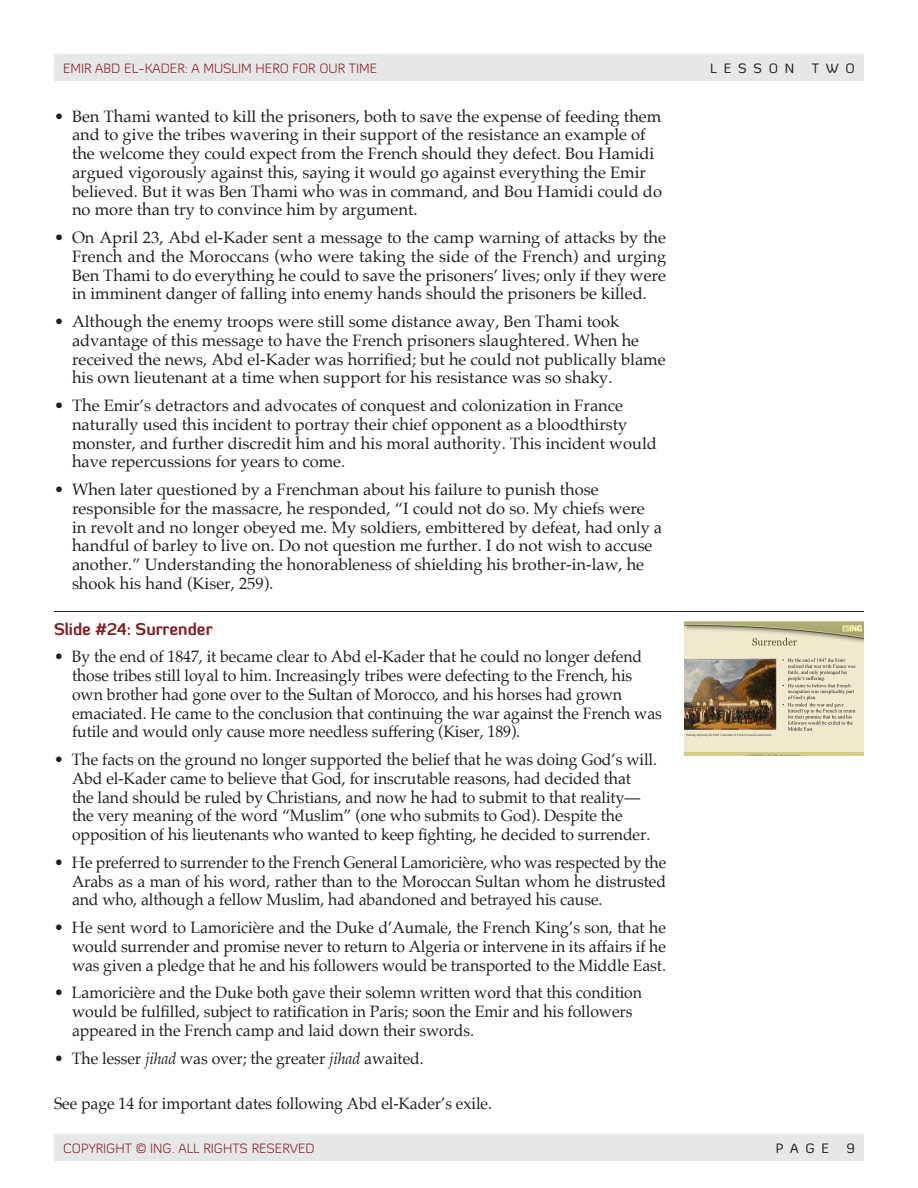
<style>
.page{position:relative;width:918px;height:1188px;background:#fff}
.page>*{position:absolute;margin:0;border:0;box-sizing:border-box;transform-origin:0 0}
.SubHead2{font:16.5px/18.8px "Palatino";color:#231f20}
.SubHead2-2{font:16.5px/18.8px "Palatino";color:#231f20;scale:.96 1}
.SubHead2-3{font:700 16.5px "Diavlo";color:#881a1d}
.t1{font:300 13.5px "Diavlo";color:#881a1d}
.t2{font:13.5px "Diavlo";letter-spacing:.5em;color:#231f20}
.s1{font-style:italic}
</style>
<div class="page">
<div style="left:54px;top:1134px;width:810px;height:27px;background:#e6e7e9"></div>
<div style="left:54px;top:54px;width:810px;height:27px;background:#e6e7e9"></div>
<img style="left:684px;top:621px;width:180px;height:135px">
<hr style="left:54px;top:611px;width:810px;height:1px;background:#231f20">
<p class="t1" style="left:63px;top:60px;width:316px">EMIR ABD EL-KADER: A MUSLIM HERO FOR OUR TIME</p>
<p class="t2" style="left:710px;top:59px;width:86px">LESSON</p>
<p class="t2" style="left:812px;top:59px;width:45px">TWO</p>
<p class="SubHead2" style="left:72px;top:106px;width:592px;text-indent:-18px">• Ben Thami wanted to kill the prisoners, both to save the expense of feeding them and to give the tribes wavering in their support of the resistance an example of the welcome they could expect from the French should they defect. Bou Hamidi argued vigorously against this, saying it would go against everything the Emir believed. But it was Ben Thami who was in command, and Bou Hamidi could do no more than try to convince him by argument.</p>
<p class="SubHead2" style="left:72px;top:228px;width:596px;text-align:justify;text-indent:-18px">• On April 23, Abd el-Kader sent a message to the camp warning of attacks by the French and the Moroccans (who were taking the side of the French) and urging Ben Thami to do everything he could to save the prisoners’ lives; only if they were in imminent danger of falling into enemy hands should the prisoners be killed.</p>
<p class="SubHead2" style="left:72px;top:312px;width:595px;text-indent:-18px">• Although the enemy troops were still some distance away, Ben Thami took advantage of this message to have the French prisoners slaughtered. When he received the news, Abd el-Kader was horrified; but he could not publically blame his own lieutenant at a time when support for his resistance was so shaky.</p>
<p class="SubHead2" style="left:72px;top:396px;width:586px;text-indent:-18px">• The Emir’s detractors and advocates of conquest and colonization in France naturally used this incident to portray their chief opponent as a bloodthirsty monster, and further discredit him and his moral authority. This incident would have repercussions for years to come.</p>
<p class="SubHead2" style="left:72px;top:480px;width:592px;text-indent:-18px">• When later questioned by a Frenchman about his failure to punish those responsible for the massacre, he responded, “I could not do so. My chiefs were in revolt and no longer obeyed me. My soldiers, embittered by defeat, had only a handful of barley to live on. Do not question me further. I do not wish to accuse another.” Understanding the honorableness of shielding his brother-in-law, he shook his hand (Kiser, 259).</p>
<p class="SubHead2-3" style="left:54px;top:618px;width:160px">Slide #24: Surrender</p>
<p class="SubHead2-2" style="left:72px;top:647px;width:616px;text-indent:-18px">• By the end of 1847, it became clear to Abd el-Kader that he could no longer defend those tribes still loyal to him. Increasingly tribes were defecting to the French, his own brother had gone over to the Sultan of Morocco, and his horses had grown emaciated. He came to the conclusion that continuing the war against the French was futile and would only cause more needless suffering (Kiser, 189).</p>
<p class="SubHead2-2" style="left:72px;top:750px;width:611px;text-indent:-18px">• The facts on the ground no longer supported the belief that he was doing God’s will.<br>Abd el-Kader came to believe that God, for inscrutable reasons, had decided that<br>the land should be ruled by Christians, and now he had to submit to that reality— the very meaning of the word “Muslim” (one who submits to God). Despite the opposition of his lieutenants who wanted to keep fighting, he decided to surrender.</p>
<p class="SubHead2-2" style="left:72px;top:853px;width:621px;text-align:justify;text-indent:-18px">• He preferred to surrender to the French General Lamoricière, who was respected by the Arabs as a man of his word, rather than to the Moroccan Sultan whom he distrusted and who, although a fellow Muslim, had abandoned and betrayed his cause.</p>
<p class="SubHead2-2" style="left:72px;top:918px;width:620px;text-align:justify;text-indent:-18px">• He sent word to Lamoricière and the Duke d’Aumale, the French King’s son, that he would surrender and promise never to return to Algeria or intervene in its affairs if he was given a pledge that he and his followers would be transported to the Middle East.</p>
<p class="SubHead2-2" style="left:72px;top:983px;width:595px;text-indent:-18px">• Lamoricière and the Duke both gave their solemn written word that this condition would be fulfilled, subject to ratification in Paris; soon the Emir and his followers appeared in the French camp and laid down their swords.</p>
<p class="SubHead2-2" style="left:54px;top:1048px;width:387px">• The lesser <span class="s1">jihad</span> was over; the greater <span class="s1">jihad</span> awaited.</p>
<p class="SubHead2-2" style="left:54px;top:1094px;width:458px">See page 14 for important dates following Abd el-Kader’s exile.</p>
<p class="t1" style="left:63px;top:1140px;width:253px">COPYRIGHT © ING. ALL RIGHTS RESERVED</p>
<p class="t2" style="left:776px;top:1139px;width:55px">PAGE</p>
<p class="t2" style="left:847px;top:1139px;width:10px">9</p>
</div>
